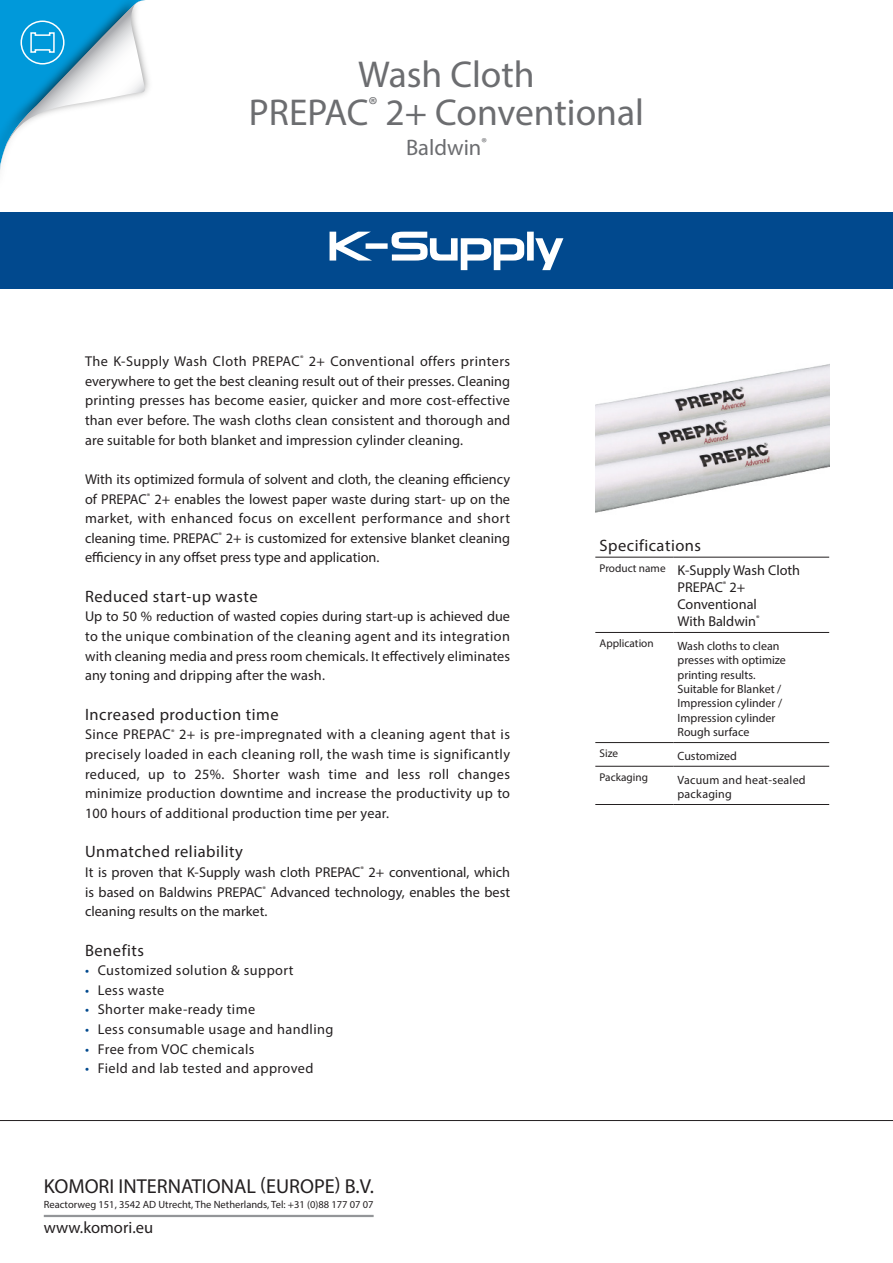
<style>
.page{position:relative;width:893px;height:1263px;background:#fff}
.page>*{position:absolute;margin:0;border:0;box-sizing:border-box;transform-origin:0 0}
.t1{font:37.5px "Myriad Pro";color:#6c6d70}
.t2{font:22.5px "Myriad Pro";color:#6c6d70}
.t3{font:20.25px "Myriad Pro";color:#231f20}
.Content_Text{font:16.5px "Myriad Pro";letter-spacing:.03em;color:#231f20}
.Content_Text-2{font:16.5px "Myriad Pro";color:#231f20}
.Content_Text-3{font:14.25px/19.6px "Myriad Pro";letter-spacing:.01em;color:#231f20;text-align:justify}
.Content_Text-4{font:14.25px "Myriad Pro";letter-spacing:.03em;color:#231f20}
.t4{font:12px/14.4px "Myriad Pro";color:#231f20}
.t5{font:12px "Myriad Pro";letter-spacing:.02em;color:#231f20}
.t6{font:11.25px "Myriad Pro";color:#231f20}
.t7{font:10.5px "Myriad Pro";color:#231f20}
.s1{color:#01498e}
</style>
<div class="page">
<div style="left:0;top:213px;width:893px;height:76px;background:#01498e"></div>
<div style="left:527px;top:232px;width:7px;height:29px;background:#fff"></div>
<div style="left:366px;top:243px;width:22px;height:6px;background:#fff"></div>
<svg style="left:330px;top:232px;width:42px;height:29px"></svg>
<svg style="left:535px;top:238px;width:28px;height:32px"></svg>
<svg style="left:391px;top:232px;width:133px;height:38px"></svg>
<hr style="left:0;top:1120px;width:893px;height:1px;background:#231f20">
<hr style="left:44px;top:1215px;width:330px;height:2px;background:#939598">
<svg style="left:0;top:0;width:160px;height:213px"></svg>
<hr style="left:595px;top:557px;width:78px;height:1px;background:#231f20">
<hr style="left:673px;top:557px;width:156px;height:1px;background:#231f20">
<hr style="left:595px;top:804px;width:78px;height:1px;background:#231f20">
<hr style="left:673px;top:804px;width:156px;height:1px;background:#231f20">
<hr style="left:595px;top:632px;width:78px;height:1px;background:#231f20">
<hr style="left:673px;top:632px;width:156px;height:1px;background:#231f20">
<hr style="left:595px;top:742px;width:78px;height:1px;background:#231f20">
<hr style="left:673px;top:742px;width:156px;height:1px;background:#231f20">
<hr style="left:595px;top:766px;width:78px;height:1px;background:#231f20">
<hr style="left:673px;top:766px;width:156px;height:1px;background:#231f20">
<img style="left:595px;top:364px;width:234px;height:149px">
<p class="t1" style="left:358px;top:51px;width:178px">Wash Cloth</p>
<p class="t1" style="left:249px;top:89px;width:397px">PREPAC<sup>®</sup> 2+ Conventional</p>
<p class="t2" style="left:406px;top:133px;width:82px">Baldwin<sup>®</sup></p>
<p class="Content_Text-3" style="left:85px;top:351px;width:427px">The K-Supply Wash Cloth PREPAC<sup>®</sup> 2+ Conventional offers printers everywhere to get the best cleaning result out of their presses. Cleaning printing presses has become easier, quicker and more cost-effective than ever before. The wash cloths clean consistent and thorough and are suitable for both blanket and impression cylinder cleaning.</p>
<p class="Content_Text-3" style="left:85px;top:469px;width:427px">With its optimized formula of solvent and cloth, the cleaning efficiency of PREPAC<sup>®</sup> 2+ enables the lowest paper waste during start- up on the market, with enhanced focus on excellent performance and short cleaning time. PREPAC<sup>®</sup> 2+ is customized for extensive blanket cleaning efficiency in any offset press type and application.</p>
<p class="Content_Text" style="left:85px;top:586px;width:174px">Reduced start-up waste</p>
<p class="Content_Text-3" style="left:85px;top:607px;width:427px">Up to 50 % reduction of wasted copies during start-up is achieved due to the unique combination of the cleaning agent and its integration with cleaning media and press room chemicals. It effectively eliminates any toning and dripping after the wash.</p>
<p class="Content_Text" style="left:85px;top:704px;width:195px">Increased production time</p>
<p class="Content_Text-3" style="left:85px;top:724px;width:427px">Since PREPAC<sup>®</sup> 2+ is pre-impregnated with a cleaning agent that is precisely loaded in each cleaning roll, the wash time is significantly reduced, up to 25%. Shorter wash time and less roll changes minimize production downtime and increase the productivity up to 100 hours of additional production time per year.</p>
<p class="Content_Text" style="left:85px;top:841px;width:159px">Unmatched reliability</p>
<p class="Content_Text-3" style="left:85px;top:862px;width:427px">It is proven that K-Supply wash cloth PREPAC<sup>®</sup> 2+ conventional, which is based on Baldwins PREPAC<sup>®</sup> Advanced technology, enables the best cleaning results on the market.</p>
<p class="Content_Text" style="left:85px;top:940px;width:60px">Benefits</p>
<p class="Content_Text-4" style="left:85px;top:961px;width:210px"><span class="s1">•</span> Customized solution &amp; support</p>
<p class="Content_Text-4" style="left:85px;top:981px;width:81px"><span class="s1">•</span> Less waste</p>
<p class="Content_Text-4" style="left:85px;top:1001px;width:172px"><span class="s1">•</span> Shorter make-ready time</p>
<p class="Content_Text-4" style="left:85px;top:1020px;width:250px"><span class="s1">•</span> Less consumable usage and handling</p>
<p class="Content_Text-4" style="left:85px;top:1040px;width:171px"><span class="s1">•</span> Free from VOC chemicals</p>
<p class="Content_Text-4" style="left:85px;top:1060px;width:230px"><span class="s1">•</span> Field and lab tested and approved</p>
<p class="t3" style="left:44px;top:1173px;width:332px">KOMORI INTERNATIONAL (EUROPE) B.V.</p>
<p class="t7" style="left:44px;top:1198px;width:331px">Reactorweg 151, 3542 AD Utrecht, The Netherlands, Tel: +31 (0)88 177 07 07</p>
<p class="Content_Text-2" style="left:44px;top:1217px;width:111px">www.komori.eu</p>
<p class="Content_Text" style="left:600px;top:535px;width:103px">Specifications</p>
<p class="t6" style="left:600px;top:561px;width:68px">Product name</p>
<p class="Content_Text-3" style="left:677px;top:561px;width:124px;line-height:17.1px;text-align:left">K-Supply Wash Cloth<br>PREPAC<sup>®</sup> 2+<br>Conventional<br>With Baldwin<sup>®</sup></p>
<p class="t6" style="left:600px;top:636px;width:56px">Application</p>
<p class="t4" style="left:677px;top:638px;width:110px">Wash cloths to clean presses with optimize printing results.</p>
<p class="t4" style="left:677px;top:681px;width:106px">Suitable for Blanket /<br>Impression cylinder /<br>Impression cylinder<br>Rough surface</p>
<p class="t6" style="left:600px;top:747px;width:20px">Size</p>
<p class="t4" style="left:677px;top:748px;width:61px">Customized</p>
<p class="t6" style="left:600px;top:770px;width:50px">Packaging</p>
<p class="t5" style="left:677px;top:772px;width:130px">Vacuum and heat-sealed</p>
<p class="t5" style="left:677px;top:786px;width:56px">packaging</p>
</div>
